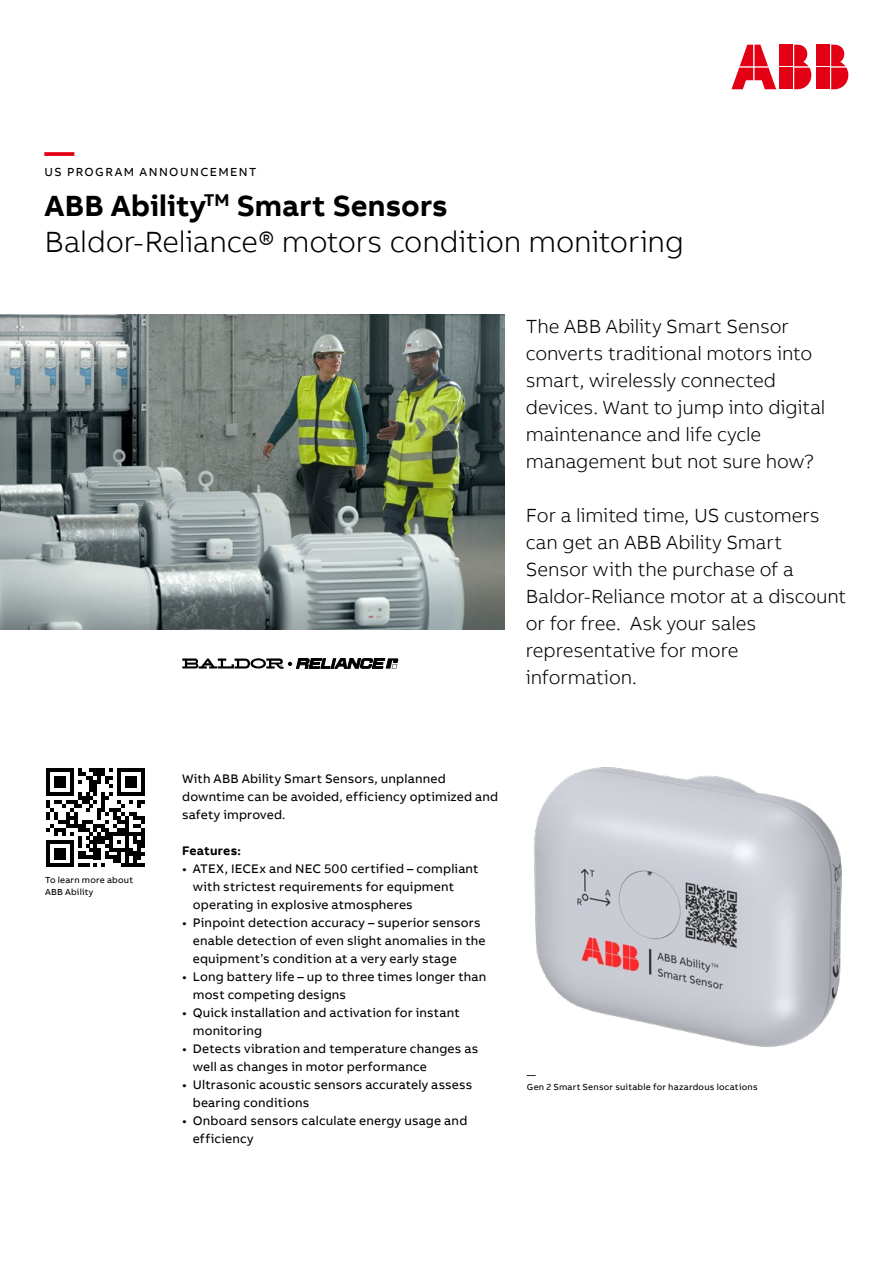
<style>
.page{position:relative;width:893px;height:1263px;background:#fff}
.page>*{position:absolute;margin:0;border:0;box-sizing:border-box;transform-origin:0 0}
.t1{font:300 30px/36px "AB Bvoice";letter-spacing:-.005em;color:#000}
.t2{font:700 30px "AB Bvoice";color:#e30015}
.t3{font:300 19.5px/27px "AB Bvoice";letter-spacing:-.005em;color:#000}
.t4{font:12.75px/18px "AB Bvoice";letter-spacing:.015em;color:#000}
.t5{font:700 12.75px "AB Bvoice";letter-spacing:.015em;color:#000}
.t6{font:12px "AB Bvoice";letter-spacing:.12em;color:#000}
.t7{font:9px/12px "AB Bvoice";letter-spacing:.025em;color:#000}
.s1{font-weight:700}
</style>
<div class="page">
<img style="left:0;top:315px;width:505px;height:315px">
<div style="left:817px;top:45px;width:13px;height:21px;background:#e30015"></div>
<div style="left:817px;top:68px;width:13px;height:21px;background:#e30015"></div>
<svg style="left:831px;top:45px;width:17px;height:44px"></svg>
<svg style="left:731px;top:45px;width:45px;height:44px"></svg>
<div style="left:780px;top:45px;width:13px;height:21px;background:#e30015"></div>
<div style="left:780px;top:68px;width:13px;height:21px;background:#e30015"></div>
<svg style="left:794px;top:45px;width:17px;height:44px"></svg>
<img style="left:533px;top:767px;width:309px;height:280px">
<svg style="left:182px;top:658px;width:216px;height:11px"></svg>
<svg style="left:46px;top:768px;width:99px;height:99px"></svg>
<h1 class="t2" style="left:45px;top:132px;width:31px">—</h1>
<p class="t6" style="left:45px;top:165px;width:213px">US PROGRAM ANNOUNCEMENT</p>
<h1 class="t1" style="left:45px;top:187px;width:641px"><span class="s1">ABB Ability</span><sup>TM</sup> <span class="s1">Smart Sensors<br></span>Baldor-Reliance® motors condition monitoring</h1>
<p class="t7" style="left:45px;top:874px;width:90px">To learn more about<br>ABB Ability</p>
<h2 class="t3" style="left:526px;top:313px;width:301px">The ABB Ability Smart Sensor converts traditional motors into smart, wirelessly connected devices. Want to jump into digital maintenance and life cycle management but not sure how?</h2>
<h2 class="t3" style="left:526px;top:502px;width:322px">For a limited time, US customers can get an ABB Ability Smart<br>Sensor with the purchase of a<br>Baldor-Reliance motor at a discount or for free. Ask your sales representative for more information.</h2>
<p class="t4" style="left:182px;top:769px;width:318px">With ABB Ability Smart Sensors, unplanned downtime can be avoided, efficiency optimized and safety improved.</p>
<p class="t5" style="left:182px;top:842px;width:60px">Features:</p>
<p class="t4" style="left:193px;top:859px;width:287px;text-indent:-11px">• ATEX, IECEx and NEC 500 certified – compliant with strictest requirements for equipment operating in explosive atmospheres</p>
<p class="t4" style="left:193px;top:913px;width:294px;text-indent:-11px">• Pinpoint detection accuracy – superior sensors enable detection of even slight anomalies in the equipment’s condition at a very early stage</p>
<p class="t4" style="left:193px;top:967px;width:295px;text-indent:-11px">• Long battery life – up to three times longer than most competing designs</p>
<p class="t4" style="left:193px;top:1003px;width:268px;text-indent:-11px">• Quick installation and activation for instant monitoring</p>
<p class="t4" style="left:193px;top:1039px;width:287px;text-indent:-11px">• Detects vibration and temperature changes as well as changes in motor performance</p>
<p class="t4" style="left:193px;top:1075px;width:281px;text-indent:-11px">• Ultrasonic acoustic sensors accurately assess bearing conditions</p>
<p class="t4" style="left:193px;top:1111px;width:276px;text-indent:-11px">• Onboard sensors calculate energy usage and efficiency</p>
<p class="t7" style="left:527px;top:1069px;width:232px">—<br>Gen 2 Smart Sensor suitable for hazardous locations</p>
</div>
